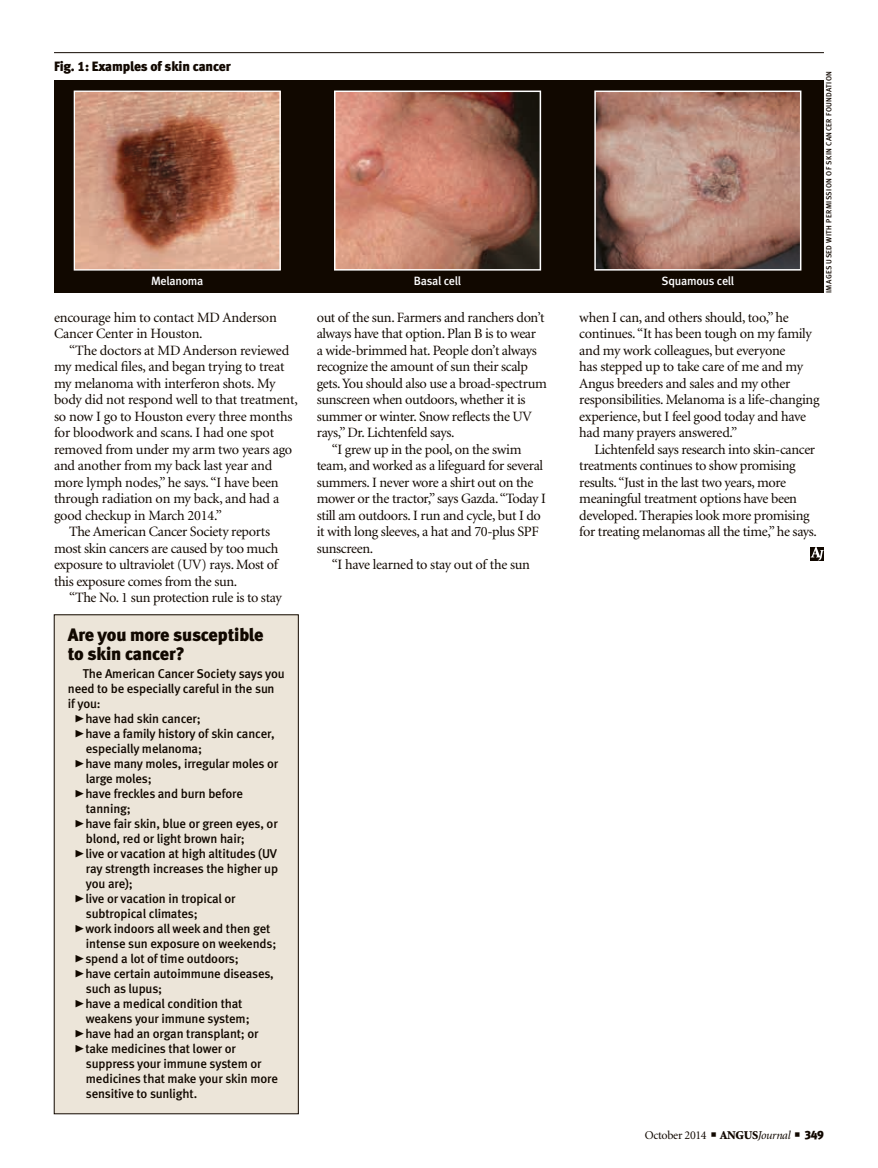
<style>
.page{position:relative;width:878px;height:1168px;background:#fff}
.page>*{position:absolute;margin:0;border:0;box-sizing:border-box;transform-origin:0 0}
.sidebar_headline{font:18px/19.5px "Meta Black LF";letter-spacing:-.01em;color:#110800}
.body_text{font:14.25px/16.5px "Minion";letter-spacing:-.025em;color:#110800}
.table_headline{font:13.5px "Meta Black LF";letter-spacing:-.01em;color:#110800}
.sidebar_text{font:12.75px/15px "Meta Medium LF";letter-spacing:-.01em;color:#110800}
.contents_copy{font:12px "Meta Medium LF";letter-spacing:-.02em;color:#fff}
.t1{font:12px "Minion";letter-spacing:-.025em;color:#110800}
.photo_credit{font:7.5px "Meta Medium LF";letter-spacing:.05em;color:#110800}
.s1{font-family:"Meta Black Caps Expert";font-size:21px}
.s2{font-weight:900}
.s3{font-style:italic}
.s4{font-family:"Meta Black LF"}
</style>
<div class="page">
<svg style="left:810px;top:547px;width:14px;height:13px"></svg>
<div style="left:54px;top:80px;width:769px;height:212px;background:#110800"></div>
<img style="left:76px;top:93px;width:203px;height:176px">
<div style="left:74px;top:91px;width:207px;height:180px;border:1px solid #fff"></div>
<hr style="left:54px;top:52px;width:770px;height:1px;background:#110800">
<img style="left:597px;top:94px;width:201px;height:174px">
<div style="left:594px;top:91px;width:207px;height:180px;border:2px solid #fff"></div>
<img style="left:337px;top:94px;width:201px;height:174px">
<div style="left:334px;top:91px;width:207px;height:180px;border:2px solid #fff"></div>
<div style="left:54px;top:615px;width:244px;height:499px;background:#ece5d9"></div>
<p class="table_headline" style="left:54px;top:58px;width:178px">Fig. 1: Examples of skin cancer</p>
<p class="contents_copy" style="left:151px;top:274px;width:54px">Melanoma</p>
<p class="contents_copy" style="left:414px;top:274px;width:49px">Basal cell</p>
<p class="contents_copy" style="left:661px;top:274px;width:74px">Squamous cell</p>
<p class="photo_credit" style="left:824px;top:293px;width:224px;rotate:-90deg">IMAGES USED WITH PERMISSION OF SKIN CANCER FOUNDATION</p>
<p class="body_text" style="left:54px;top:309px;width:224px">encourage him to contact MD Anderson<br>Cancer Center in Houston.</p>
<p class="body_text" style="left:54px;top:342px;width:245px;text-indent:15px">“The doctors at MD Anderson reviewed my medical files, and began trying to treat my melanoma with interferon shots. My body did not respond well to that treatment, so now I go to Houston every three months for bloodwork and scans. I had one spot removed from under my arm two years ago and another from my back last year and more lymph nodes,” he says. “I have been through radiation on my back, and had a good checkup in March 2014.”</p>
<p class="body_text" style="left:54px;top:524px;width:226px;text-indent:15px">The American Cancer Society reports most skin cancers are caused by too much exposure to ultraviolet (UV) rays. Most of this exposure comes from the sun.</p>
<p class="body_text" style="left:69px;top:590px;width:214px">“The No. 1 sun protection rule is to stay</p>
<p class="sidebar_headline" style="left:68px;top:624px;width:197px">Are you more susceptible to skin cancer?</p>
<p class="sidebar_text" style="left:68px;top:666px;width:218px;text-indent:15px">The American Cancer Society says you need to be especially careful in the sun if you:</p>
<p class="sidebar_text" style="left:74px;top:711px;width:128px"><span class="s1">@</span>have had skin cancer;</p>
<p class="sidebar_text" style="left:86px;top:726px;width:190px;text-indent:-12px"><span class="s1">@</span>have a family history of skin cancer, especially melanoma;</p>
<p class="sidebar_text" style="left:86px;top:756px;width:194px;text-indent:-12px"><span class="s1">@</span>have many moles, irregular moles or large moles;</p>
<p class="sidebar_text" style="left:86px;top:786px;width:158px;text-indent:-12px"><span class="s1">@</span>have freckles and burn before tanning;</p>
<p class="sidebar_text" style="left:86px;top:816px;width:193px;text-indent:-12px"><span class="s1">@</span>have fair skin, blue or green eyes, or blond, red or light brown hair;</p>
<p class="sidebar_text" style="left:86px;top:846px;width:194px;text-align:justify;text-indent:-12px"><span class="s1">@</span>live or vacation at high altitudes (UV ray strength increases the higher up you are);</p>
<p class="sidebar_text" style="left:86px;top:891px;width:151px;text-indent:-12px"><span class="s1">@</span>live or vacation in tropical or subtropical climates;</p>
<p class="sidebar_text" style="left:86px;top:921px;width:192px;text-indent:-12px"><span class="s1">@</span>work indoors all week and then get intense sun exposure on weekends;</p>
<p class="sidebar_text" style="left:74px;top:951px;width:166px"><span class="s1">@</span>spend a lot of time outdoors;</p>
<p class="sidebar_text" style="left:86px;top:966px;width:189px;text-indent:-12px"><span class="s1">@</span>have certain autoimmune diseases, such as lupus;</p>
<p class="sidebar_text" style="left:86px;top:996px;width:165px;text-indent:-12px"><span class="s1">@</span>have a medical condition that weakens your immune system;</p>
<p class="sidebar_text" style="left:74px;top:1026px;width:186px"><span class="s1">@</span>have had an organ transplant; or</p>
<p class="sidebar_text" style="left:86px;top:1041px;width:193px;text-indent:-12px"><span class="s1">@</span>take medicines that lower or suppress your immune system or medicines that make your skin more sensitive to sunlight.</p>
<p class="body_text" style="left:316px;top:309px;width:232px">out of the sun. Farmers and ranchers don’t always have that option. Plan B is to wear<br>a wide-brimmed hat. People don’t always recognize the amount of sun their scalp gets. You should also use a broad-spectrum sunscreen when outdoors, whether it is summer or winter. Snow reflects the UV rays,” Dr. Lichtenfeld says.</p>
<p class="body_text" style="left:316px;top:441px;width:231px;text-indent:15px">“I grew up in the pool, on the swim team, and worked as a lifeguard for several summers. I never wore a shirt out on the mower or the tractor,” says Gazda. “Today I still am outdoors. I run and cycle, but I do it with long sleeves, a hat and 70-plus SPF sunscreen.</p>
<p class="body_text" style="left:332px;top:557px;width:200px">“I have learned to stay out of the sun</p>
<p class="body_text" style="left:579px;top:309px;width:242px">when I can, and others should, too,” he continues. “It has been tough on my family and my work colleagues, but everyone<br>has stepped up to take care of me and my Angus breeders and sales and my other responsibilities. Melanoma is a life-changing experience, but I feel good today and have had many prayers answered.”</p>
<p class="body_text" style="left:579px;top:441px;width:239px;text-indent:15px">Lichtenfeld says research into skin-cancer treatments continues to show promising results. “Just in the last two years, more meaningful treatment options have been developed. Therapies look more promising for treating melanomas all the time,” he says.</p>
<p class="t1" style="left:644px;top:1129px;width:181px">October 2014 ■ <span class="s2">ANGUS</span><span class="s3">Journal</span> ■ <span class="s4">349</span></p>
</div>
